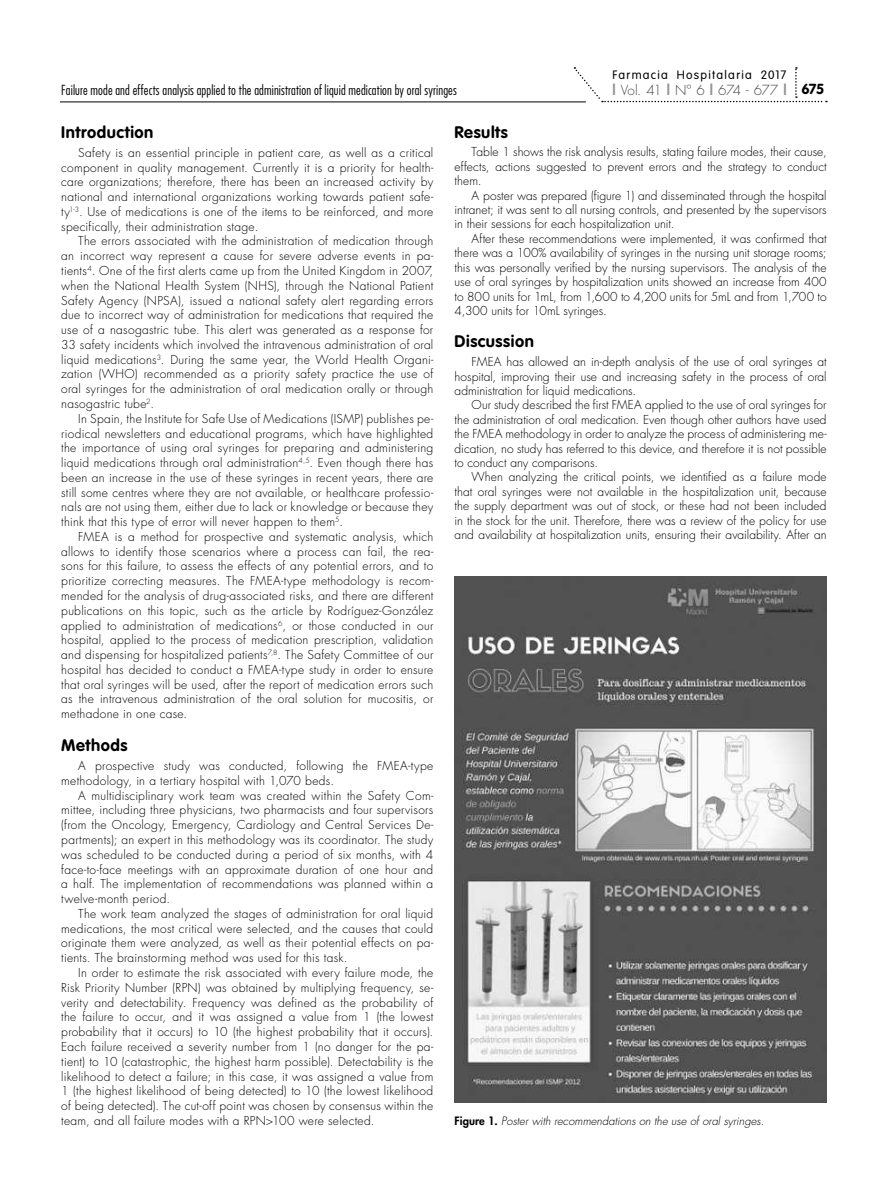
<style>
.page{position:relative;width:888px;height:1186px;background:#fff}
.page>*{position:absolute;margin:0;border:0;box-sizing:border-box;transform-origin:0 0}
.t1{font:700 16.5px "VAG Rounded Std";letter-spacing:.03em;color:#000}
.t2{font:700 14.4px "VAG Rounded Std";color:#000}
.t3{font:300 condensed 13.5px "Futura Std";letter-spacing:.01em;color:#000}
.t4{font:300 13.5px "Futura Std";letter-spacing:-.04em;color:#464646}
.t5{font:300 12px/14.7px "Futura Std";letter-spacing:.015em;color:#000;text-align:justify}
.t6{font:300 12px "VAG Rounded Std";letter-spacing:.105em;color:#000}
.t7{font:italic 300 11.25px "Futura Std";color:#000}
.s1{font-weight:800;color:#949494}
.s2{font-weight:800;font-style:normal}
</style>
<div class="page">
<svg style="left:574px;top:67px;width:253px;height:35px"></svg>
<hr style="left:60px;top:102px;width:526px;height:1px;background:#000">
<img style="left:455px;top:576px;width:372px;height:526px">
<p class="t6" style="left:612px;top:68px;width:176px">Farmacia Hospitalaria 2017</p>
<p class="t3" style="left:61px;top:82px;width:397px">Failure mode and effects analysis applied to the administration of liquid medication by oral syringes</p>
<p class="t4" style="left:612px;top:82px;width:176px"><span class="s1">l</span> Vol. 41 <span class="s1">l</span> Nº 6 <span class="s1">l</span> 674 - 677 <span class="s1">l</span></p>
<h1 class="t1" style="left:61px;top:122px;width:94px">Introduction</h1>
<p class="t5" style="left:61px;top:145px;width:374px;text-indent:17px">Safety is an essential principle in patient care, as well as a critical component in quality management. Currently it is a priority for health&shy;care organizations; therefore, there has been an increased activity by national and international organizations working towards patient safe&shy;ty<sup>1-3</sup>. Use of medications is one of the items to be reinforced, and more specifically, their administration stage.</p>
<p class="t5" style="left:61px;top:234px;width:374px;text-indent:17px">The errors associated with the administration of medication through an incorrect way represent a cause for severe adverse events in pa&shy;tients<sup>4</sup>. One of the first alerts came up from the United Kingdom in 2007, when the National Health System (NHS), through the National Patient Safety Agency (NPSA), issued a national safety alert regarding errors due to incorrect way of administration for medications that required the use of a nasogastric tube. This alert was generated as a response for 33 safety incidents which involved the intravenous administration of oral liquid medications<sup>3</sup>. During the same year, the World Health Organi&shy;zation (WHO) recommended as a priority safety practice the use of oral syringes for the administration of oral medication orally or through nasogastric tube<sup>2</sup>.</p>
<p class="t5" style="left:61px;top:411px;width:374px;text-indent:17px">In Spain, the Institute for Safe Use of Medications (ISMP) publishes pe&shy;riodical newsletters and educational programs, which have highlighted the importance of using oral syringes for preparing and administering liquid medications through oral administration<sup>4,5</sup>. Even though there has been an increase in the use of these syringes in recent years, there are still some centres where they are not available, or healthcare professio&shy;nals are not using them, either due to lack or knowledge or because they think that this type of error will never happen to them<sup>5</sup>.</p>
<p class="t5" style="left:61px;top:529px;width:374px;text-indent:17px">FMEA is a method for prospective and systematic analysis, which allows to identify those scenarios where a process can fail, the rea&shy;sons for this failure, to assess the effects of any potential errors, and to prioritize correcting measures. The FMEA-type methodology is recom&shy;mended for the analysis of drug-associated risks, and there are different publications on this topic, such as the article by Rodríguez-González applied to administration of medications<sup>6</sup>, or those conducted in our hospital, applied to the process of medication prescription, validation and dispensing for hospitalized patients<sup>7,8</sup>. The Safety Committee of our hospital has decided to conduct a FMEA-type study in order to ensure that oral syringes will be used, after the report of medication errors such as the intravenous administration of the oral solution for mucositis, or methadone in one case.</p>
<h1 class="t1" style="left:61px;top:735px;width:68px">Methods</h1>
<p class="t5" style="left:61px;top:758px;width:374px;text-indent:17px">A prospective study was conducted, following the FMEA-type methodology, in a tertiary hospital with 1,070 beds.</p>
<p class="t5" style="left:61px;top:788px;width:374px;text-indent:17px">A multidisciplinary work team was created within the Safety Com&shy;mittee, including three physicians, two pharmacists and four supervisors (from the Oncology, Emergency, Cardiology and Central Services De&shy;partments); an expert in this methodology was its coordinator. The study was scheduled to be conducted during a period of six months, with 4 face-to-face meetings with an approximate duration of one hour and a half. The implementation of recommendations was planned within a twelve-month period.</p>
<p class="t5" style="left:61px;top:906px;width:374px;text-indent:17px">The work team analyzed the stages of administration for oral liquid medications, the most critical were selected, and the causes that could originate them were analyzed, as well as their potential effects on pa&shy;tients. The brainstorming method was used for this task.</p>
<p class="t5" style="left:61px;top:965px;width:374px;text-indent:17px">In order to estimate the risk associated with every failure mode, the Risk Priority Number (RPN) was obtained by multiplying frequency, se&shy;verity and detectability. Frequency was defined as the probability of the failure to occur, and it was assigned a value from 1 (the lowest probability that it occurs) to 10 (the highest probability that it occurs).<br>Each failure received a severity number from 1 (no danger for the pa&shy;tient) to 10 (catastrophic, the highest harm possible). Detectability is the likelihood to detect a failure; in this case, it was assigned a value from 1 (the highest likelihood of being detected) to 10 (the lowest likelihood of being detected). The cut-off point was chosen by consensus within the team, and all failure modes with a RPN&gt;100 were selected.</p>
<p class="t2" style="left:801px;top:81px;width:24px">675</p>
<h1 class="t1" style="left:455px;top:122px;width:55px">Results</h1>
<p class="t5" style="left:455px;top:145px;width:374px;text-indent:17px">Table 1 shows the risk analysis results, stating failure modes, their cause, effects, actions suggested to prevent errors and the strategy to conduct them.</p>
<p class="t5" style="left:455px;top:188px;width:374px;text-indent:17px">A poster was prepared (figure 1) and disseminated through the hospital intranet; it was sent to all nursing controls, and presented by the supervisors in their sessions for each hospitalization unit.</p>
<p class="t5" style="left:455px;top:232px;width:374px;text-indent:17px">After these recommendations were implemented, it was confirmed that there was a 100% availability of syringes in the nursing unit storage rooms; this was personally verified by the nursing supervisors. The analysis of the use of oral syringes by hospitalization units showed an increase from 400 to 800 units for 1mL, from 1,600 to 4,200 units for 5mL and from 1,700 to 4,300 units for 10mL syringes.</p>
<h1 class="t1" style="left:455px;top:332px;width:81px">Discussion</h1>
<p class="t5" style="left:455px;top:355px;width:374px;text-indent:17px">FMEA has allowed an in-depth analysis of the use of oral syringes at hospital, improving their use and increasing safety in the process of oral administration for liquid medications.</p>
<p class="t5" style="left:455px;top:398px;width:374px;text-indent:17px">Our study described the first FMEA applied to the use of oral syringes for the administration of oral medication. Even though other authors have used the FMEA methodology in order to analyze the process of administering me&shy;dication, no study has referred to this device, and therefore it is not possible to conduct any comparisons.</p>
<p class="t5" style="left:455px;top:470px;width:374px;text-indent:17px">When analyzing the critical points, we identified as a failure mode that oral syringes were not available in the hospitalization unit, because the supply department was out of stock, or these had not been included in the stock for the unit. Therefore, there was a review of the policy for use and availability at hospitalization units, ensuring their availability. After an</p>
<p class="t7" style="left:455px;top:1113px;width:311px"><span class="s2">Figure 1.</span> Poster with recommendations on the use of oral syringes.</p>
</div>
